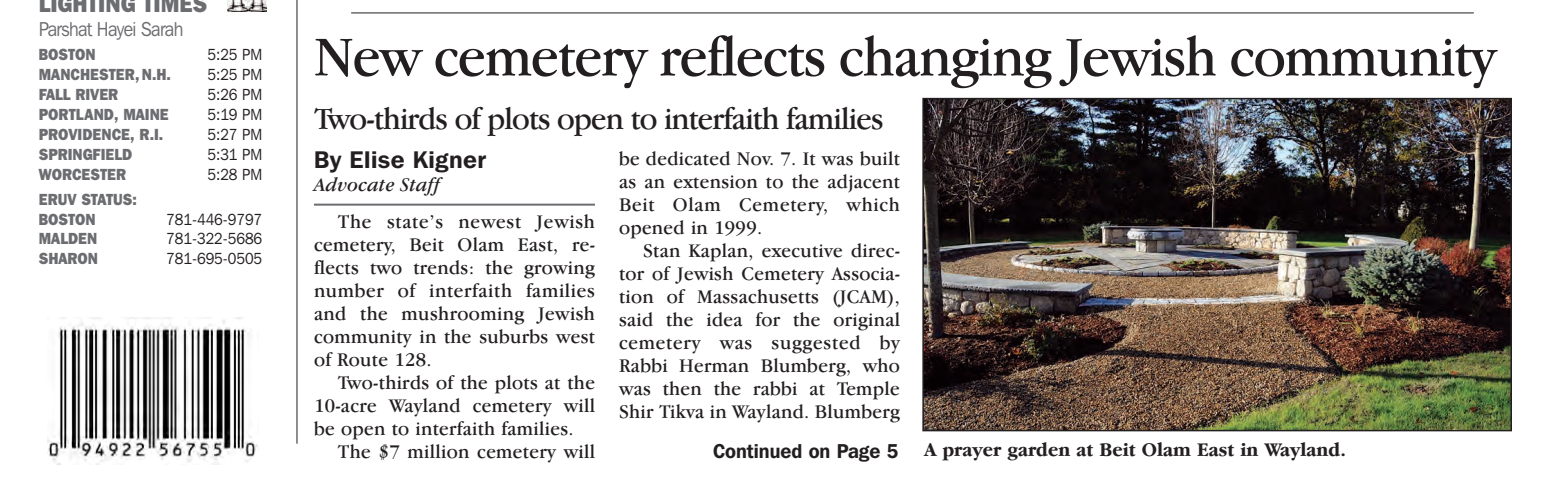
<style>
.page{position:relative;width:1548px;height:504px;background:#fff}
.page>*{position:absolute;margin:0;border:0;box-sizing:border-box;transform-origin:0 0}
.t1{font:58px "Garamond IT Cby BT";letter-spacing:-.02em;color:#231f20;scale:.95 1}
.t2{font:32px "Garamond IT Cby BT";letter-spacing:-.025em;color:#231f20;scale:.95 1}
.t3{font:800 24px "Franklin Gothic IT Cby BT";color:#6c6d70;scale:.9 1}
.t4{font:600 24px "Franklin Gothic IT Cby BT";letter-spacing:.02em;color:#231f20}
.t5{font:20px/23px "Garamond IT Cby BT";letter-spacing:.015em;color:#231f20;text-align:justify;scale:.95 1}
.t6{font:700 20px "Garamond IT Cby BT";color:#231f20;scale:.95 1}
.t7{font:20px "Franklin Gothic IT Cby BT";letter-spacing:-.035em;color:#6c6d70;scale:.9 1}
.t8{font:600 20px "Franklin Gothic IT Cby BT";color:#231f20;scale:.95 1}
.t9{font:italic 20px "Garamond IT Cby BT";letter-spacing:.015em;color:#231f20;scale:.95 1}
.t10{font:800 16px/20px "Franklin Gothic IT Cby BT";color:#6c6d70;scale:.9 1}
.t11{font:16px "Franklin Gothic IT Cby BT";color:#231f20;scale:.9 1}
</style>
<div class="page">
<hr style="left:297px;top:0;width:1px;height:444px;background:#231f20">
<img style="left:47px;top:318px;width:212px;height:147px">
<img style="left:228px;top:0;width:39px;height:12px">
<hr style="left:314px;top:204px;width:281px;height:2px;background:#6c6d70">
<hr style="left:351px;top:13px;width:1123px;height:1px;background:#231f20">
<img style="left:925px;top:101px;width:584px;height:327px">
<div style="left:922px;top:98px;width:590px;height:333px;border:2px solid #231f20"></div>
<p class="t3" style="left:39px;top:-6px;width:189px">LIGHTING TIMES</p>
<p class="t7" style="left:39px;top:22px;width:162px">Parshat Hayei Sarah</p>
<p class="t10" style="left:39px;top:46px;width:65px">BOSTON</p>
<p class="t11" style="left:207px;top:49px;width:62px">5:25 PM</p>
<p class="t10" style="left:39px;top:66px;width:148px">MANCHESTER, N.H.</p>
<p class="t11" style="left:207px;top:69px;width:62px">5:25 PM</p>
<p class="t10" style="left:39px;top:86px;width:90px">FALL RIVER</p>
<p class="t11" style="left:207px;top:89px;width:62px">5:26 PM</p>
<p class="t10" style="left:39px;top:106px;width:146px">PORTLAND, MAINE</p>
<p class="t11" style="left:207px;top:109px;width:62px">5:19 PM</p>
<p class="t10" style="left:39px;top:126px;width:140px">PROVIDENCE, R.I.</p>
<p class="t11" style="left:207px;top:129px;width:62px">5:27 PM</p>
<p class="t10" style="left:39px;top:146px;width:106px">SPRINGFIELD</p>
<p class="t11" style="left:207px;top:149px;width:62px">5:31 PM</p>
<p class="t10" style="left:39px;top:166px;width:99px">WORCESTER</p>
<p class="t11" style="left:207px;top:169px;width:62px">5:28 PM</p>
<p class="t10" style="left:39px;top:191px;width:111px">ERUV STATUS:<br>BOSTON</p>
<p class="t11" style="left:166px;top:214px;width:108px">781-446-9797</p>
<p class="t10" style="left:39px;top:230px;width:67px">MALDEN</p>
<p class="t11" style="left:166px;top:233px;width:108px">781-322-5686</p>
<p class="t10" style="left:39px;top:249px;width:67px">SHARON</p>
<p class="t11" style="left:166px;top:252px;width:108px">781-695-0505</p>
<h1 class="t1" style="left:314px;top:36px;width:1246px">New cemetery reflects changing Jewish community</h1>
<h2 class="t2" style="left:314px;top:107px;width:601px">Two-thirds of plots open to interfaith families</h2>
<p class="t4" style="left:314px;top:151px;width:174px">By Elise Kigner</p>
<p class="t9" style="left:314px;top:177px;width:134px">Advocate Staff</p>
<p class="t5" style="left:314px;top:212px;width:297px;text-indent:24px">The state’s newest Jewish cemetery, Beit Olam East, re&shy;flects two trends: the growing number of interfaith families and the mushrooming Jewish community in the suburbs west of Route 128.</p>
<p class="t5" style="left:314px;top:373px;width:297px;text-indent:24px">Two-thirds of the plots at the 10-acre Wayland cemetery will be open to interfaith families.</p>
<p class="t5" style="left:338px;top:442px;width:272px">The $7 million cemetery will</p>
<p class="t5" style="left:619px;top:149px;width:297px">be dedicated Nov. 7. It was built as an extension to the adjacent Beit Olam Cemetery, which opened in 1999.</p>
<p class="t5" style="left:619px;top:241px;width:297px;text-indent:24px">Stan Kaplan, executive direc&shy;tor of Jewish Cemetery Associa&shy;tion of Massachusetts (JCAM), said the idea for the original cemetery was suggested by Rabbi Herman Blumberg, who was then the rabbi at Temple Shir Tikva in Wayland. Blumberg</p>
<p class="t8" style="left:713px;top:444px;width:197px">Continued on Page 5</p>
<p class="t6" style="left:924px;top:443px;width:445px">A prayer garden at Beit Olam East in Wayland.</p>
</div>
